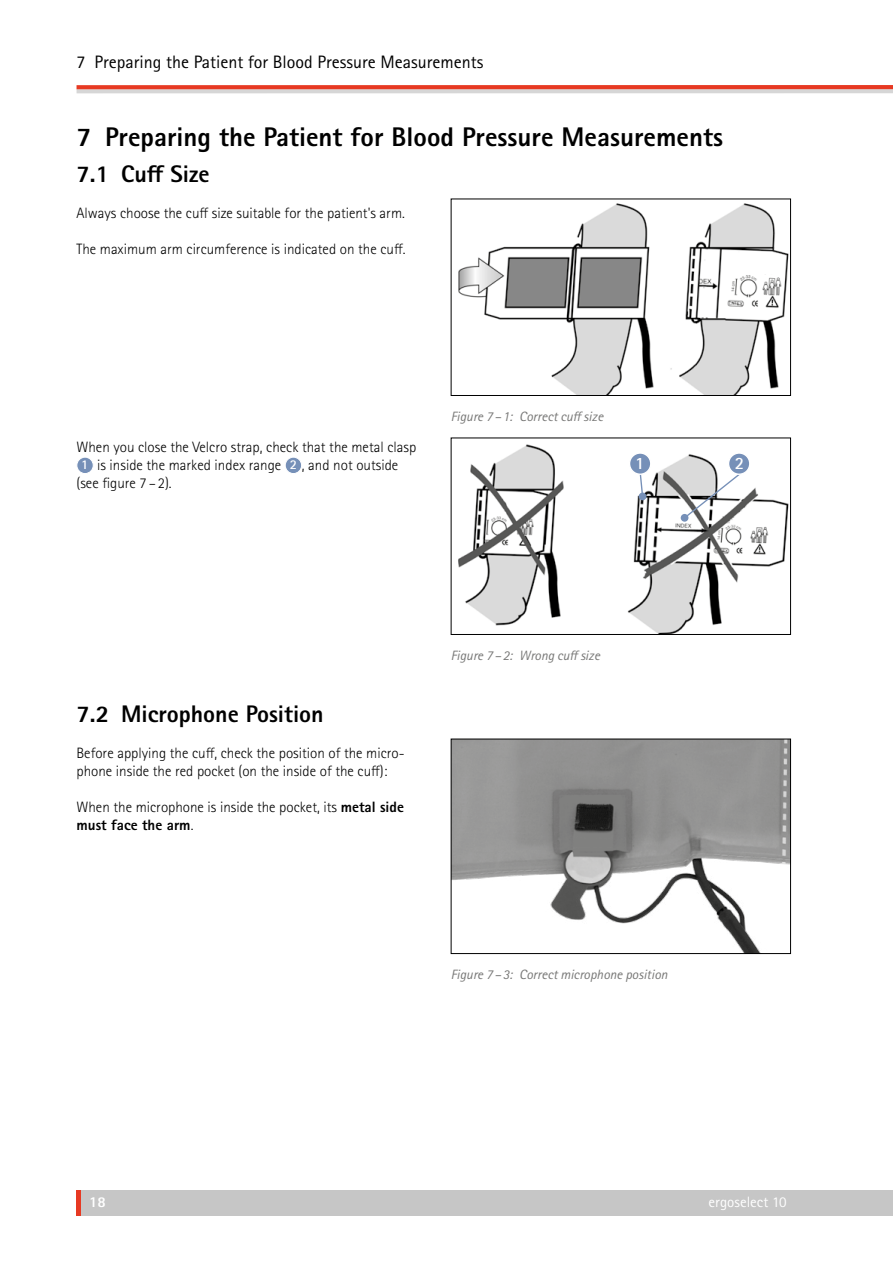
<style>
.page{position:relative;width:893px;height:1263px;background:#fff}
.page>*{position:absolute;margin:0;border:0;box-sizing:border-box;transform-origin:0 0}
.t1{font:700 30px "Rotis Sans Serif";color:#fff}
.t2{font:800 27px "Rotis Sans Serif Pro";color:#000}
.t3{font:800 24px "Rotis Sans Serif Pro";color:#000}
.t4{font:18px "Rotis Sans Serif Pro";color:#000}
.t5{font:300 15px/18px "Rotis Sans Serif Pro";color:#000}
.t6{font:15px "Rotis Sans Serif Pro";color:#fff}
.t7{font:800 15px "Rotis Sans Serif Pro";color:#fff}
.t8{font:italic 13.5px "Rotis Sans Serif Pro";color:#777776}
.s1{font-family:"Rotis Sans Serif";font-weight:700;font-size:13.5px;color:#fff}
.s2{font-weight:800}
</style>
<div class="page">
<svg style="left:77px;top:89px;width:816px;height:4px;background:#d8cdcc"></svg>
<svg style="left:77px;top:85px;width:816px;height:4px;background:#e73d27"></svg>
<div style="left:78px;top:1191px;width:815px;height:25px;background:#c6c6c6"></div>
<hr style="left:77px;top:1191px;width:4px;height:25px;background:#e73922">
<img style="left:458px;top:203px;width:331px;height:191px">
<div style="left:451px;top:199px;width:340px;height:197px;border:1px solid #000"></div>
<div style="left:77px;top:457px;width:16px;height:17px;background:#7690b8;border-radius:50%"></div>
<div style="left:77px;top:457px;width:17px;height:17px;border:1px solid #fff;border-radius:50%"></div>
<div style="left:285px;top:457px;width:17px;height:17px;background:#7690b8;border-radius:50%"></div>
<div style="left:285px;top:457px;width:17px;height:17px;border:1px solid #fff;border-radius:50%"></div>
<img style="left:458px;top:444px;width:331px;height:189px">
<div style="left:639px;top:492px;width:7px;height:8px;background:#7690b8;border-radius:50%"></div>
<svg style="left:639px;top:474px;width:5px;height:21px"></svg>
<div style="left:681px;top:514px;width:7px;height:8px;background:#7690b8;border-radius:50%"></div>
<svg style="left:683px;top:472px;width:59px;height:48px"></svg>
<div style="left:630px;top:453px;width:21px;height:21px;background:#7690b8;border-radius:50%"></div>
<div style="left:629px;top:452px;width:22px;height:23px;border:1px solid #fff;border-radius:50%"></div>
<div style="left:729px;top:453px;width:21px;height:21px;background:#7690b8;border-radius:50%"></div>
<div style="left:728px;top:452px;width:22px;height:23px;border:1px solid #fff;border-radius:50%"></div>
<div style="left:451px;top:438px;width:340px;height:197px;border:1px solid #000"></div>
<img style="left:453px;top:741px;width:336px;height:211px">
<div style="left:451px;top:739px;width:340px;height:215px;border:1px solid #000"></div>
<p class="t4" style="left:77px;top:51px;width:408px">7 Preparing the Patient for Blood Pressure Measurements</p>
<h2 class="t2" style="left:77px;top:120px;width:648px">7 Preparing the Patient for Blood Pressure Measurements</h2>
<h3 class="t3" style="left:77px;top:158px;width:135px">7.1 Cuff Size</h3>
<p class="t5" style="left:77px;top:204px;width:330px">Always choose the cuff size suitable for the patient's arm.</p>
<p class="t5" style="left:77px;top:240px;width:330px">The maximum arm circumference is indicated on the cuff.</p>
<p class="t5" style="left:77px;top:438px;width:341px">When you close the Velcro strap, check that the metal clasp</p>
<p class="t5" style="left:81px;top:456px;width:318px"><span class="s1">1</span> is inside the marked index range <span class="s1">2</span> , and not outside</p>
<p class="t5" style="left:77px;top:474px;width:97px">(see figure 7 – 2).</p>
<p class="t8" style="left:451px;top:408px;width:154px">Figure 7 –1: Correct cuff size</p>
<h1 class="t1" style="left:632px;top:437px;width:18px">1<sub>1</sub></h1>
<h1 class="t1" style="left:732px;top:437px;width:18px">2<sub>2</sub></h1>
<h3 class="t3" style="left:77px;top:698px;width:249px">7.2 Microphone Position</h3>
<p class="t5" style="left:77px;top:744px;width:330px">Before applying the cuff, check the position of the micro‑ phone inside the red pocket (on the inside of the cuff):</p>
<p class="t5" style="left:77px;top:798px;width:329px">When the microphone is inside the pocket, its <span class="s2">metal side must face the arm</span>.</p>
<p class="t8" style="left:451px;top:647px;width:151px">Figure 7 –2: Wrong cuff size</p>
<p class="t8" style="left:451px;top:966px;width:218px">Figure 7 –3: Correct microphone position</p>
<p class="t7" style="left:89px;top:1193px;width:18px">18</p>
<p class="t6" style="left:709px;top:1193px;width:80px">ergoselect 10</p>
</div>
